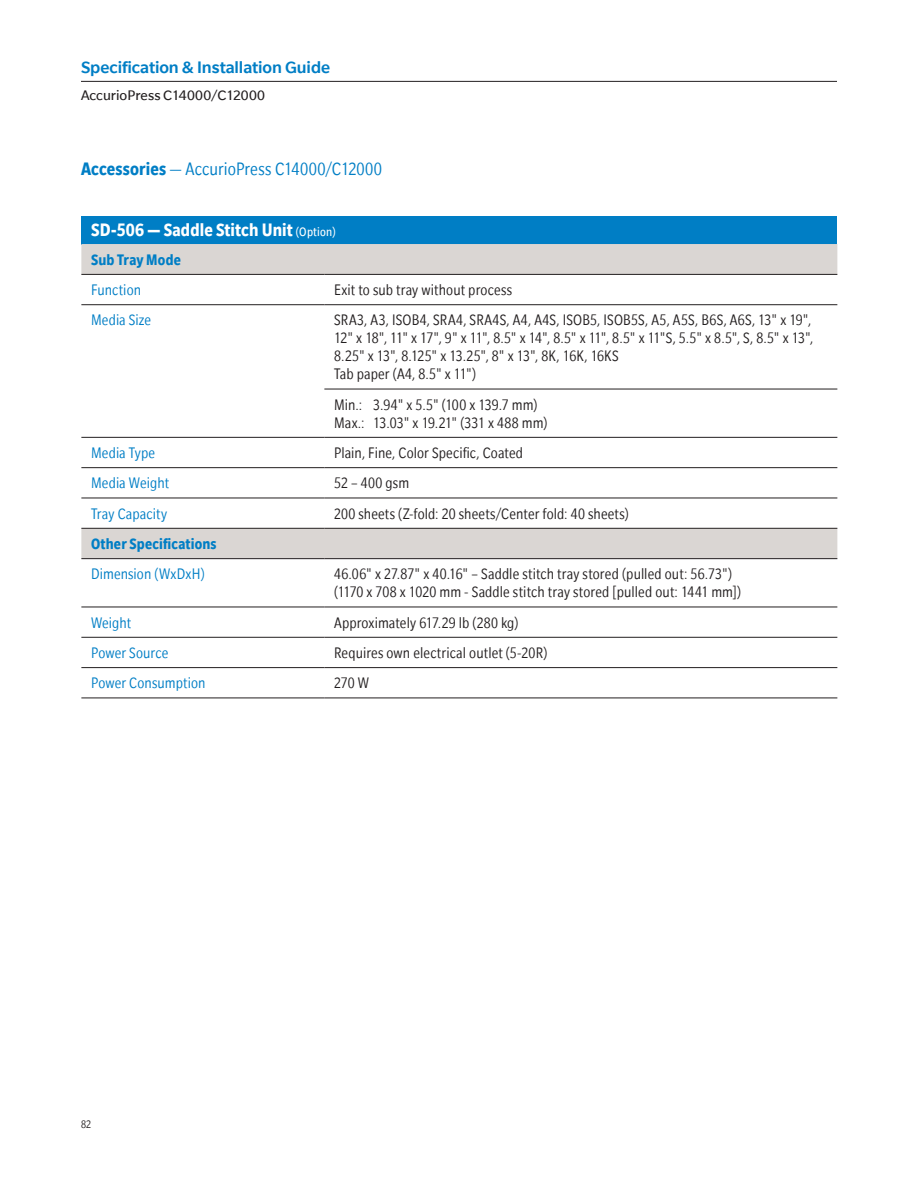
<style>
.page{position:relative;width:918px;height:1188px;background:#fff}
.page>*{position:absolute;margin:0;border:0;box-sizing:border-box;transform-origin:0 0}
.t1{font:condensed 19.5px "Slate";letter-spacing:.005em;color:#007ec5}
.Slate_Bold_Cndnsd_13{font:700 condensed 19.5px "Slate";letter-spacing:.005em;color:#fff}
.t2{font:500 18px "Slate";letter-spacing:-.005em;color:#007ec5}
.Slate_Bk_Cndsd_11_12{font:condensed 16.5px/18px "Slate";letter-spacing:.01em;color:#231f20}
.Slate_Bk_Cndsd_11_12-2{font:condensed 16.5px "Slate";letter-spacing:.005em;color:#007ec5}
.Slate_Bk_Cndsd_11_12-3{font:700 condensed 16.5px "Slate";letter-spacing:.01em;color:#007ec5}
.t3{font:15px "Slate";color:#231f20}
.t4{font:condensed 12px "Slate";color:#231f20}
.s1{font-weight:700}
.s2{font-weight:400;font-size:13.5px}
</style>
<div class="page">
<hr style="left:81px;top:81px;width:756px;height:1px;background:#231f20">
<div style="left:81px;top:216px;width:756px;height:28px;background:#007ec5"></div>
<svg style="left:81px;top:244px;width:756px;height:314px"></svg>
<hr style="left:81px;top:304px;width:243px;height:1px;background:#231f20">
<hr style="left:324px;top:304px;width:513px;height:1px;background:#231f20">
<hr style="left:324px;top:389px;width:513px;height:1px;background:#231f20">
<hr style="left:81px;top:437px;width:243px;height:1px;background:#231f20">
<hr style="left:324px;top:437px;width:513px;height:1px;background:#231f20">
<hr style="left:81px;top:467px;width:243px;height:1px;background:#231f20">
<hr style="left:324px;top:467px;width:513px;height:1px;background:#231f20">
<hr style="left:81px;top:498px;width:243px;height:1px;background:#231f20">
<hr style="left:324px;top:498px;width:513px;height:1px;background:#231f20">
<hr style="left:81px;top:607px;width:243px;height:1px;background:#231f20">
<hr style="left:324px;top:607px;width:513px;height:1px;background:#231f20">
<hr style="left:81px;top:637px;width:243px;height:1px;background:#231f20">
<hr style="left:324px;top:637px;width:513px;height:1px;background:#231f20">
<hr style="left:81px;top:667px;width:243px;height:1px;background:#231f20">
<hr style="left:324px;top:667px;width:513px;height:1px;background:#231f20">
<hr style="left:81px;top:698px;width:243px;height:1px;background:#231f20">
<hr style="left:324px;top:698px;width:513px;height:1px;background:#231f20">
<hr style="left:81px;top:274px;width:243px;height:1px;background:#231f20">
<hr style="left:324px;top:274px;width:513px;height:1px;background:#231f20">
<hr style="left:81px;top:528px;width:243px;height:1px;background:#231f20">
<hr style="left:324px;top:528px;width:513px;height:1px;background:#231f20">
<hr style="left:81px;top:558px;width:243px;height:1px;background:#231f20">
<hr style="left:324px;top:558px;width:513px;height:1px;background:#231f20">
<p class="t2" style="left:81px;top:58px;width:251px">Specification &amp; Installation Guide</p>
<p class="t3" style="left:81px;top:88px;width:186px">AccurioPress C14000/C12000</p>
<p class="t1" style="left:81px;top:159px;width:303px"><span class="s1">Accessories</span> — AccurioPress C14000/C12000</p>
<p class="Slate_Bold_Cndnsd_13" style="left:91px;top:220px;width:246px">SD-506 — Saddle Stitch Unit <span class="s2">(Option)</span></p>
<p class="Slate_Bk_Cndsd_11_12-3" style="left:91px;top:251px;width:91px">Sub Tray Mode</p>
<p class="Slate_Bk_Cndsd_11_12-2" style="left:91px;top:281px;width:52px">Function</p>
<p class="Slate_Bk_Cndsd_11_12" style="left:334px;top:281px;width:179px">Exit to sub tray without process</p>
<p class="Slate_Bk_Cndsd_11_12-2" style="left:91px;top:312px;width:62px">Media Size</p>
<p class="Slate_Bk_Cndsd_11_12" style="left:334px;top:311px;width:481px">SRA3, A3, ISOB4, SRA4, SRA4S, A4, A4S, ISOB5, ISOB5S, A5, A5S, B6S, A6S, 13" x 19",<br>12" x 18", 11" x 17", 9" x 11", 8.5" x 14", 8.5" x 11", 8.5" x 11"S, 5.5" x 8.5", S, 8.5" x 13",<br>8.25" x 13", 8.125" x 13.25", 8" x 13", 8K, 16K, 16KS</p>
<p class="Slate_Bk_Cndsd_11_12" style="left:334px;top:365px;width:143px">Tab paper (A4, 8.5" x 11")</p>
<p class="Slate_Bk_Cndsd_11_12" style="left:334px;top:395px;width:205px">Min.: 3.94" x 5.5" (100 x 139.7 mm)</p>
<p class="Slate_Bk_Cndsd_11_12" style="left:334px;top:413px;width:215px">Max.: 13.03" x 19.21" (331 x 488 mm)</p>
<p class="Slate_Bk_Cndsd_11_12-2" style="left:91px;top:444px;width:66px">Media Type</p>
<p class="Slate_Bk_Cndsd_11_12" style="left:334px;top:444px;width:191px">Plain, Fine, Color Specific, Coated</p>
<p class="Slate_Bk_Cndsd_11_12-2" style="left:91px;top:475px;width:80px">Media Weight</p>
<p class="Slate_Bk_Cndsd_11_12" style="left:334px;top:474px;width:77px">52 – 400 gsm</p>
<p class="Slate_Bk_Cndsd_11_12-2" style="left:91px;top:505px;width:78px">Tray Capacity</p>
<p class="Slate_Bk_Cndsd_11_12" style="left:334px;top:504px;width:296px">200 sheets (Z-fold: 20 sheets/Center fold: 40 sheets)</p>
<p class="Slate_Bk_Cndsd_11_12-3" style="left:91px;top:535px;width:127px">Other Specifications</p>
<p class="Slate_Bk_Cndsd_11_12-2" style="left:91px;top:566px;width:115px">Dimension (WxDxH)</p>
<p class="Slate_Bk_Cndsd_11_12" style="left:334px;top:565px;width:399px">46.06" x 27.87" x 40.16" – Saddle stitch tray stored (pulled out: 56.73")</p>
<p class="Slate_Bk_Cndsd_11_12" style="left:334px;top:583px;width:409px">(1170 x 708 x 1020 mm - Saddle stitch tray stored [pulled out: 1441 mm])</p>
<p class="Slate_Bk_Cndsd_11_12-2" style="left:91px;top:614px;width:42px">Weight</p>
<p class="Slate_Bk_Cndsd_11_12" style="left:334px;top:613px;width:186px">Approximately 617.29 lb (280 kg)</p>
<p class="Slate_Bk_Cndsd_11_12-2" style="left:91px;top:644px;width:79px">Power Source</p>
<p class="Slate_Bk_Cndsd_11_12" style="left:334px;top:644px;width:215px">Requires own electrical outlet (5-20R)</p>
<p class="Slate_Bk_Cndsd_11_12-2" style="left:91px;top:675px;width:116px">Power Consumption</p>
<p class="Slate_Bk_Cndsd_11_12" style="left:334px;top:674px;width:37px">270 W</p>
<p class="t4" style="left:81px;top:1118px;width:12px">82</p>
</div>
